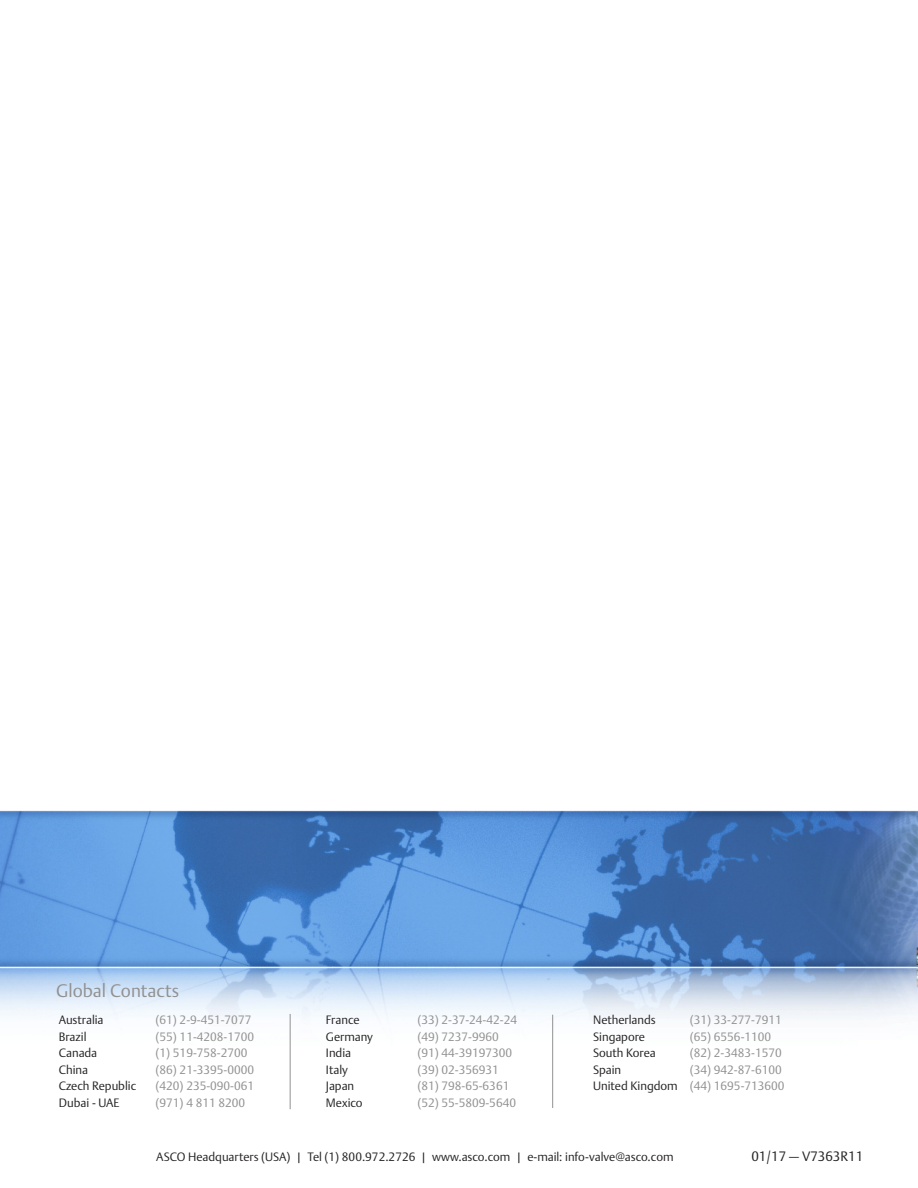
<style>
.page{position:relative;width:918px;height:1188px;background:#fff}
.page>*{position:absolute;margin:0;border:0;box-sizing:border-box;transform-origin:0 0}
.t1{font:18px "DTL Argo T Light";color:#929191}
.t2{font:13.5px "DTL Argo T Light";color:#252324}
.t3{font:12px/16.5px "DTL Argo T Light";color:#929191;text-align:right}
.t4{font:12px "DTL Argo T Light";color:#252324}
.s1{color:#252324}
</style>
<div class="page">
<img style="left:0;top:810px;width:918px;height:300px">
<hr style="left:290px;top:1014px;width:1px;height:95px;background:#929191">
<hr style="left:552px;top:1015px;width:1px;height:93px;background:#929191">
<h1 class="t1" style="left:56px;top:980px;width:124px">Global Contacts</h1>
<p class="t4" style="left:59px;top:1013px;width:46px">Australia</p>
<p class="t3" style="left:156px;top:1012px;width:97px">(61) 2-9-451-7077</p>
<p class="t4" style="left:59px;top:1029px;width:29px">Brazil</p>
<p class="t3" style="left:156px;top:1028px;width:100px">(55) 11-4208-1700</p>
<p class="t4" style="left:59px;top:1046px;width:40px">Canada</p>
<p class="t3" style="left:156px;top:1045px;width:93px">(1) 519-758-2700</p>
<p class="t4" style="left:59px;top:1062px;width:31px">China</p>
<p class="t3" style="left:156px;top:1061px;width:100px">(86) 21-3395-0000</p>
<p class="t4" style="left:59px;top:1079px;width:79px">Czech Republic</p>
<p class="t3" style="left:156px;top:1078px;width:100px">(420) 235-090-061</p>
<p class="t4" style="left:59px;top:1095px;width:62px">Dubai - UAE</p>
<p class="t3" style="left:156px;top:1094px;width:91px">(971) 4 811 8200</p>
<p class="t4" style="left:326px;top:1013px;width:35px">France</p>
<p class="t3" style="left:417px;top:1012px;width:101px">(33) 2-37-24-42-24</p>
<p class="t4" style="left:326px;top:1029px;width:48px">Germany</p>
<p class="t3" style="left:417px;top:1028px;width:83px">(49) 7237-9960</p>
<p class="t4" style="left:326px;top:1046px;width:27px">India</p>
<p class="t3" style="left:417px;top:1045px;width:96px">(91) 44-39197300</p>
<p class="t4" style="left:326px;top:1062px;width:24px">Italy</p>
<p class="t3" style="left:417px;top:1061px;width:83px">(39) 02-356931</p>
<p class="t4" style="left:326px;top:1079px;width:30px">Japan</p>
<p class="t3" style="left:417px;top:1078px;width:93px">(81) 798-65-6361</p>
<p class="t4" style="left:326px;top:1095px;width:38px">Mexico</p>
<p class="t3" style="left:417px;top:1094px;width:100px">(52) 55-5809-5640</p>
<p class="t4" style="left:593px;top:1013px;width:64px">Netherlands</p>
<p class="t3" style="left:690px;top:1012px;width:93px">(31) 33-277-7911</p>
<p class="t4" style="left:593px;top:1029px;width:54px">Singapore</p>
<p class="t3" style="left:690px;top:1028px;width:83px">(65) 6556-1100</p>
<p class="t4" style="left:593px;top:1046px;width:64px">South Korea</p>
<p class="t3" style="left:690px;top:1045px;width:93px">(82) 2-3483-1570</p>
<p class="t4" style="left:593px;top:1062px;width:30px">Spain</p>
<p class="t3" style="left:593px;top:1061px;width:193px">(34) 942-87-6100<br><span class="s1">United Kingdom</span> (44) 1695-713600</p>
<p class="t4" style="left:156px;top:1150px;width:519px">ASCO Headquarters (USA) | Tel (1) 800.972.2726 | www.asco.com | e-mail: info-valve@asco.com</p>
<p class="t2" style="left:751px;top:1149px;width:113px">01/17 — V7363R11</p>
</div>
